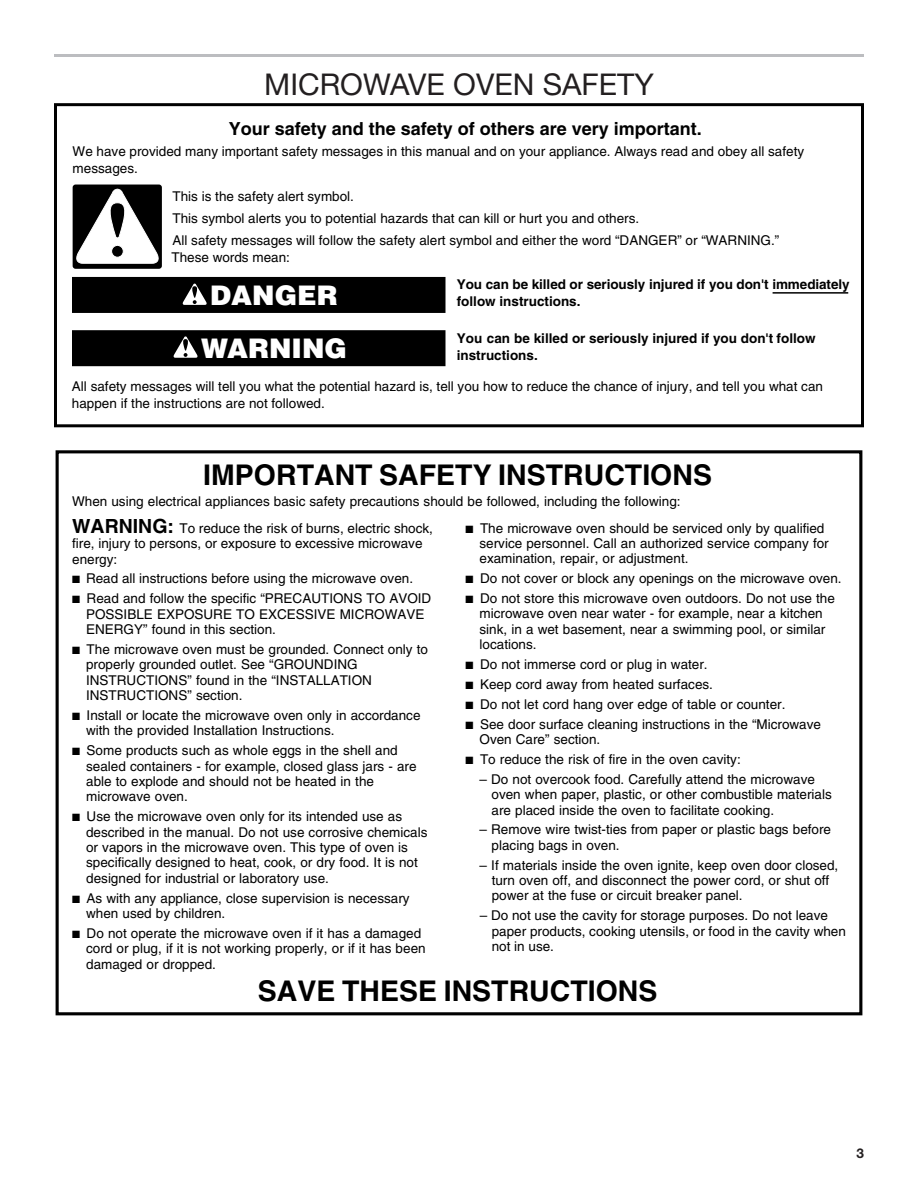
<style>
.page{position:relative;width:918px;height:1188px;background:#fff}
.page>*{position:absolute;margin:0;border:0;box-sizing:border-box;transform-origin:0 0}
.Heading_1{font:30px "Helvetica Neue LT Std";color:#231f20}
.t1{font:700 28.5px "Helvetica";color:#000}
.t2{font:900 27px/52.8px "Helvetica";color:#fff;text-align:center}
.t3{font:700 18px "Helvetica";color:#000}
.t4{font:13.5px/15.5px "Helvetica";color:#000}
.t5{font:700 13.5px "Helvetica";color:#000}
.t6{font:700 13.5px "Helvetica Neue LT Std";color:#231f20}
.s1{font-weight:700;font-size:19.5px}
</style>
<div class="page">
<hr style="left:54px;top:54px;width:810px;height:3px;background:#bcbdc0">
<div style="left:72px;top:277px;width:374px;height:36px;background:#000"></div>
<div style="left:54px;top:104px;width:810px;height:323px;border:3px solid #000"></div>
<div style="left:72px;top:330px;width:374px;height:36px;background:#000"></div>
<div style="left:73px;top:185px;width:89px;height:84px;border:3px solid #000;border-radius:2px"></div>
<svg style="left:74px;top:189px;width:87px;height:75px"></svg>
<hr style="left:773px;top:292px;width:75px;height:2px;background:#000">
<svg style="left:182px;top:283px;width:25px;height:22px"></svg>
<svg style="left:173px;top:336px;width:25px;height:22px"></svg>
<div style="left:56px;top:450px;width:806px;height:565px;border:3px solid #000"></div>
<h1 class="Heading_1" style="left:264px;top:66px;width:391px">MICROWAVE OVEN SAFETY</h1>
<p class="t3" style="left:229px;top:118px;width:475px">Your safety and the safety of others are very important.</p>
<p class="t4" style="left:73px;top:142px;width:733px;line-height:17.2px">We have provided many important safety messages in this manual and on your appliance. Always read and obey all safety messages.</p>
<p class="t4" style="left:173px;top:186px;width:608px;line-height:21.8px">This is the safety alert symbol.<br>This symbol alerts you to potential hazards that can kill or hurt you and others.<br>All safety messages will follow the safety alert symbol and either the word “DANGER” or “WARNING.”</p>
<p class="t4" style="left:171px;top:250px;width:120px">These words mean:</p>
<p class="t5" style="left:457px;top:293px;width:125px">follow instructions.</p>
<p class="t5" style="left:457px;top:276px;width:394px">You can be killed or seriously injured if you don't immediately</p>
<p class="t2" style="left:201px;top:268px;width:147px">DANGER<br>WARNING</p>
<p class="t5" style="left:457px;top:330px;width:360px">You can be killed or seriously injured if you don't follow</p>
<p class="t4" style="left:72px;top:378px;width:753px;line-height:17.2px">All safety messages will tell you what the potential hazard is, tell you how to reduce the chance of injury, and tell you what can happen if the instructions are not followed.</p>
<p class="t5" style="left:457px;top:347px;width:83px">instructions.</p>
<p class="t1" style="left:203px;top:458px;width:510px">IMPORTANT SAFETY INSTRUCTIONS</p>
<p class="t4" style="left:72px;top:493px;width:610px">When using electrical appliances basic safety precautions should be followed, including the following:</p>
<p class="t4" style="left:72px;top:520px;width:362px"><span class="s1">WARNING:</span> To reduce the risk of burns, electric shock, fire, injury to persons, or exposure to excessive microwave energy:</p>
<p class="t4" style="left:72px;top:571px;width:342px">■ Read all instructions before using the microwave oven.</p>
<p class="t4" style="left:86px;top:591px;width:347px;text-indent:-14px">■ Read and follow the specific “PRECAUTIONS TO AVOID<br>POSSIBLE EXPOSURE TO EXCESSIVE MICROWAVE<br>ENERGY” found in this section.</p>
<p class="t4" style="left:86px;top:641px;width:343px;text-indent:-14px">■ The microwave oven must be grounded. Connect only to properly grounded outlet. See “GROUNDING INSTRUCTIONS” found in the “INSTALLATION INSTRUCTIONS” section.</p>
<p class="t4" style="left:86px;top:707px;width:336px;text-indent:-14px">■ Install or locate the microwave oven only in accordance with the provided Installation Instructions.</p>
<p class="t4" style="left:86px;top:743px;width:332px;text-indent:-14px">■ Some products such as whole eggs in the shell and sealed containers - for example, closed glass jars - are able to explode and should not be heated in the microwave oven.</p>
<p class="t4" style="left:86px;top:809px;width:343px;text-indent:-14px">■ Use the microwave oven only for its intended use as described in the manual. Do not use corrosive chemicals or vapors in the microwave oven. This type of oven is specifically designed to heat, cook, or dry food. It is not designed for industrial or laboratory use.</p>
<p class="t4" style="left:86px;top:890px;width:325px;text-indent:-14px">■ As with any appliance, close supervision is necessary when used by children.</p>
<p class="t4" style="left:86px;top:925px;width:341px;text-indent:-14px">■ Do not operate the microwave oven if it has a damaged cord or plug, if it is not working properly, or if it has been damaged or dropped.</p>
<p class="t4" style="left:480px;top:520px;width:351px;text-indent:-14px">■ The microwave oven should be serviced only by qualified service personnel. Call an authorized service company for examination, repair, or adjustment.</p>
<p class="t4" style="left:466px;top:571px;width:378px">■ Do not cover or block any openings on the microwave oven.</p>
<p class="t4" style="left:480px;top:591px;width:357px;text-indent:-14px">■ Do not store this microwave oven outdoors. Do not use the microwave oven near water - for example, near a kitchen sink, in a wet basement, near a swimming pool, or similar locations.</p>
<p class="t4" style="left:466px;top:657px;width:244px">■ Do not immerse cord or plug in water.</p>
<p class="t4" style="left:466px;top:676px;width:249px">■ Keep cord away from heated surfaces.</p>
<p class="t4" style="left:466px;top:696px;width:321px">■ Do not let cord hang over edge of table or counter.</p>
<p class="t4" style="left:480px;top:716px;width:343px;text-indent:-14px">■ See door surface cleaning instructions in the “Microwave<br>Oven Care” section.</p>
<p class="t4" style="left:466px;top:751px;width:277px">■ To reduce the risk of fire in the oven cavity:</p>
<p class="t4" style="left:492px;top:771px;width:342px;text-indent:-12px">– Do not overcook food. Carefully attend the microwave oven when paper, plastic, or other combustible materials are placed inside the oven to facilitate cooking.</p>
<p class="t4" style="left:492px;top:822px;width:341px;text-indent:-12px">– Remove wire twist-ties from paper or plastic bags before placing bags in oven.</p>
<p class="t4" style="left:492px;top:857px;width:348px;text-indent:-12px">– If materials inside the oven ignite, keep oven door closed, turn oven off, and disconnect the power cord, or shut off power at the fuse or circuit breaker panel.</p>
<p class="t4" style="left:492px;top:908px;width:356px;text-indent:-12px">– Do not use the cavity for storage purposes. Do not leave paper products, cooking utensils, or food in the cavity when not in use.</p>
<p class="t1" style="left:258px;top:973px;width:401px">SAVE THESE INSTRUCTIONS</p>
<p class="t6" style="left:856px;top:1145px;width:9px">3</p>
</div>
